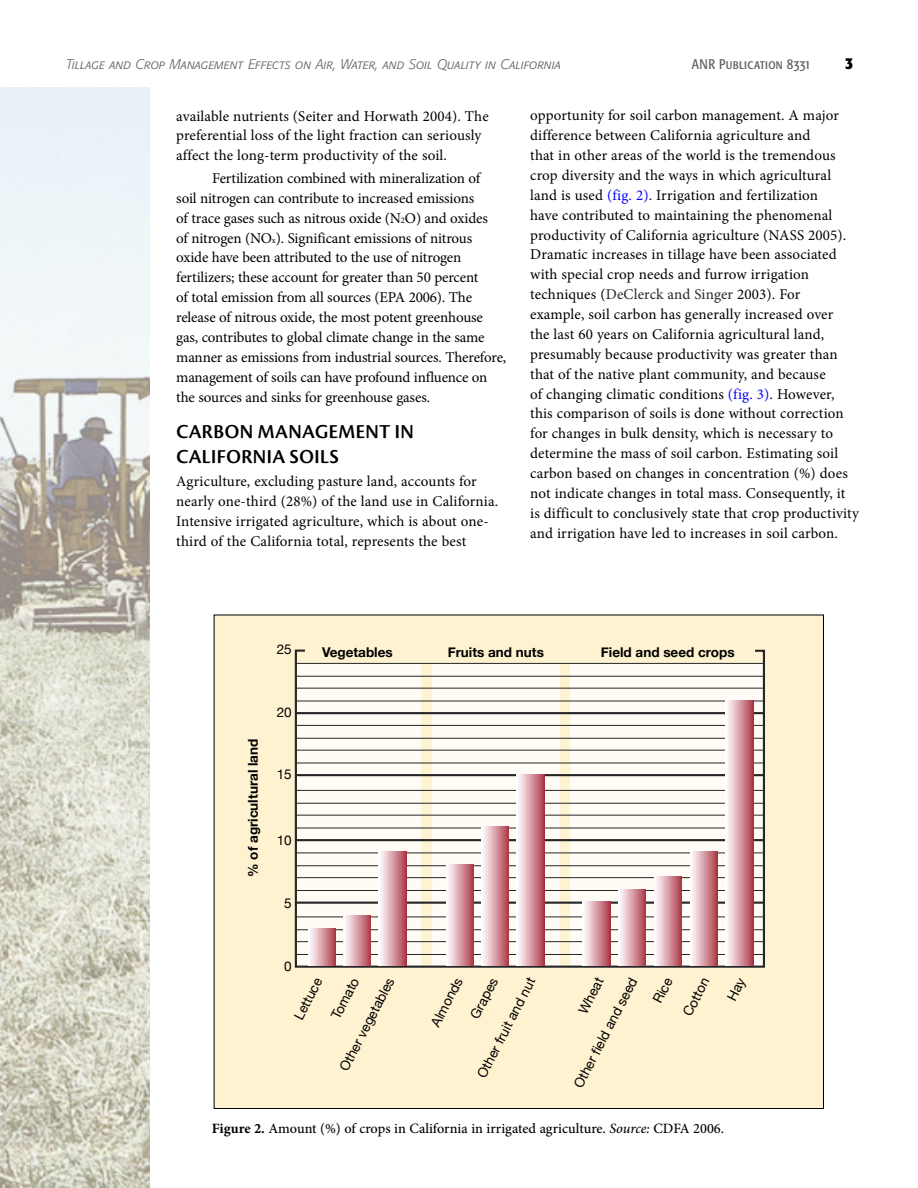
<style>
.page{position:relative;width:918px;height:1188px;background:#fff}
.page>*{position:absolute;margin:0;border:0;box-sizing:border-box;transform-origin:0 0}
.t1{font:20.7px/25.5px "Cronos Pro Semibold Disp";letter-spacing:.025em;color:#000}
.t2{font:700 condensed 16.5px "Formata";color:#000}
.t3{font:15px/20px "Minion Pro";color:#000}
.t4{font:500 14.25px "Minion Pro";color:#000}
.t5{font:13.8px "Formata Light Italic SC";letter-spacing:.005em;color:#64605e}
.t6{font:13.8px "Formata Condensed SC";letter-spacing:.02em;color:#64605e}
.t7{font:13.5px "Helvetica Neue";color:#000}
.t8{font:700 13.5px "Helvetica Neue";color:#000}
.s1{color:#0000fa}
.s2{color:#292526}
.s3{font-size:8.55px}
.s4{font-weight:700}
.s5{font-style:italic}
</style>
<div class="page">
<img style="left:0;top:88px;width:150px;height:1100px">
<div style="left:214px;top:615px;width:610px;height:493px;background:#fff2d1"></div>
<svg style="left:294px;top:649px;width:471px;height:319px;background:#f3eee5"></svg>
<hr style="left:295px;top:890px;width:469px;height:1px;background:#262626">
<hr style="left:295px;top:877px;width:469px;height:1px;background:#262626">
<hr style="left:295px;top:865px;width:469px;height:1px;background:#262626">
<hr style="left:295px;top:853px;width:469px;height:1px;background:#262626">
<hr style="left:295px;top:902px;width:469px;height:2px;background:#262626">
<hr style="left:295px;top:828px;width:469px;height:1px;background:#262626">
<hr style="left:295px;top:815px;width:469px;height:1px;background:#262626">
<hr style="left:295px;top:803px;width:469px;height:1px;background:#262626">
<hr style="left:295px;top:790px;width:469px;height:1px;background:#262626">
<hr style="left:295px;top:839px;width:469px;height:2px;background:#262626">
<hr style="left:295px;top:763px;width:469px;height:1px;background:#262626">
<hr style="left:295px;top:750px;width:469px;height:1px;background:#262626">
<hr style="left:295px;top:738px;width:469px;height:1px;background:#262626">
<hr style="left:295px;top:725px;width:469px;height:1px;background:#262626">
<hr style="left:295px;top:774px;width:469px;height:2px;background:#262626">
<hr style="left:295px;top:701px;width:469px;height:1px;background:#262626">
<hr style="left:295px;top:688px;width:469px;height:1px;background:#262626">
<hr style="left:295px;top:676px;width:469px;height:1px;background:#262626">
<hr style="left:295px;top:663px;width:469px;height:1px;background:#262626">
<hr style="left:295px;top:712px;width:469px;height:2px;background:#262626">
<div style="left:308px;top:928px;width:28px;height:38px;background:linear-gradient(to right,#fff,#b04452)"></div>
<svg style="left:344px;top:916px;width:27px;height:50px"></svg>
<svg style="left:379px;top:852px;width:27px;height:114px;background:#d8a0a9"></svg>
<div style="left:446px;top:864px;width:28px;height:102px;background:linear-gradient(to right,#fff,#b04351)"></div>
<svg style="left:482px;top:827px;width:27px;height:139px;background:#d79ea7"></svg>
<svg style="left:517px;top:774px;width:27px;height:192px;background:#d8a0a8"></svg>
<svg style="left:583px;top:902px;width:27px;height:64px;background:#d79fa8"></svg>
<div style="left:618px;top:889px;width:28px;height:77px;background:linear-gradient(to right,#fff,#b14552)"></div>
<div style="left:654px;top:876px;width:28px;height:90px;background:linear-gradient(to right,#fff,#b04250)"></div>
<svg style="left:690px;top:852px;width:27px;height:114px;background:#d8a1aa"></svg>
<svg style="left:726px;top:701px;width:27px;height:265px;background:#d8a0a9"></svg>
<p class="t5" style="left:66px;top:56px;width:497px">Tillage and Crop Management Effects on Air, Water, and Soil Quality in California</p>
<p class="t6" style="left:692px;top:56px;width:120px">ANR Publication 8331</p>
<p class="t2" style="left:845px;top:53px;width:10px">3</p>
<p class="t3" style="left:530px;top:106px;width:330px">opportunity for soil carbon management. A major difference between California agriculture and<br>that in other areas of the world is the tremendous crop diversity and the ways in which agricultural land is used <span class="s1">(fig. 2)</span>. Irrigation and fertilization<br>have contributed to maintaining the phenomenal productivity of California agriculture (NASS 2005).<br>Dramatic increases in tillage have been associated with special crop needs and furrow irrigation techniques (<span class="s2">DeClerck and Singer</span> 2003). For<br>example, soil carbon has generally increased over<br>the last 60 years on California agricultural land, presumably because productivity was greater than that of the native plant community, and because<br>of changing climatic conditions <span class="s1">(fig. 3)</span>. However, this comparison of soils is done without correction for changes in bulk density, which is necessary to determine the mass of soil carbon. Estimating soil carbon based on changes in concentration (%) does not indicate changes in total mass. Consequently, it is difficult to conclusively state that crop productivity and irrigation have led to increases in soil carbon.</p>
<p class="t3" style="left:176px;top:106px;width:314px">available nutrients (Seiter and Horwath 2004). The preferential loss of the light fraction can seriously affect the long-term productivity of the soil.</p>
<p class="t3" style="left:176px;top:168px;width:332px;text-indent:36px">Fertilization combined with mineralization of<br>soil nitrogen can contribute to increased emissions<br>of trace gases such as nitrous oxide (N<span class="s3">2</span>O) and oxides<br>of nitrogen (NO<span class="s3">x</span>). Significant emissions of nitrous oxide have been attributed to the use of nitrogen fertilizers; these account for greater than 50 percent<br>of total emission from all sources (EPA 2006). The release of nitrous oxide, the most potent greenhouse gas, contributes to global climate change in the same manner as emissions from industrial sources. Therefore, management of soils can have profound influence on the sources and sinks for greenhouse gases.</p>
<h1 class="t1" style="left:176px;top:419px;width:239px">CARBON MANAGEMENT IN<br>CALIFORNIA SOILS</h1>
<p class="t3" style="left:176px;top:472px;width:324px">Agriculture, excluding pasture land, accounts for nearly one-third (28%) of the land use in California.<br>Intensive irrigated agriculture, which is about one&shy;third of the California total, represents the best</p>
<p class="t7" style="left:277px;top:641px;width:17px">25</p>
<p class="t8" style="left:245px;top:877px;width:140px;rotate:-90deg">% of agricultural land</p>
<p class="t7" style="left:277px;top:704px;width:17px">20</p>
<p class="t7" style="left:277px;top:766px;width:17px">15</p>
<p class="t7" style="left:277px;top:832px;width:17px">10</p>
<p class="t7" style="left:284px;top:895px;width:9px">5</p>
<p class="t8" style="left:322px;top:644px;width:72px">Vegetables</p>
<p class="t8" style="left:448px;top:644px;width:98px">Fruits and nuts</p>
<p class="t8" style="left:601px;top:644px;width:135px">Field and seed crops</p>
<p class="t7" style="left:284px;top:958px;width:9px">0</p>
<p class="t7" style="left:474px;top:1073px;width:112px;rotate:-63deg">Other fruit and nut</p>
<p class="t7" style="left:575px;top:1009px;width:40px;rotate:-63deg">Wheat</p>
<p class="t7" style="left:571px;top:1084px;width:124px;rotate:-63deg">Other field and seed</p>
<p class="t7" style="left:650px;top:999px;width:28px;rotate:-63deg">Rice</p>
<p class="t7" style="left:680px;top:1012px;width:43px;rotate:-63deg">Cotton</p>
<p class="t7" style="left:291px;top:1015px;width:47px;rotate:-63deg">Lettuce</p>
<p class="t7" style="left:328px;top:1015px;width:46px;rotate:-63deg">Tomato</p>
<p class="t7" style="left:336px;top:1066px;width:105px;rotate:-63deg">Other vegetables</p>
<p class="t7" style="left:427px;top:1022px;width:55px;rotate:-63deg">Almonds</p>
<p class="t7" style="left:467px;top:1014px;width:45px;rotate:-63deg">Grapes</p>
<p class="t4" style="left:212px;top:1119px;width:514px"><span class="s4">Figure 2.</span> Amount (%) of crops in California in irrigated agriculture. <span class="s5">Source:</span> CDFA 2006.</p>
</div>
